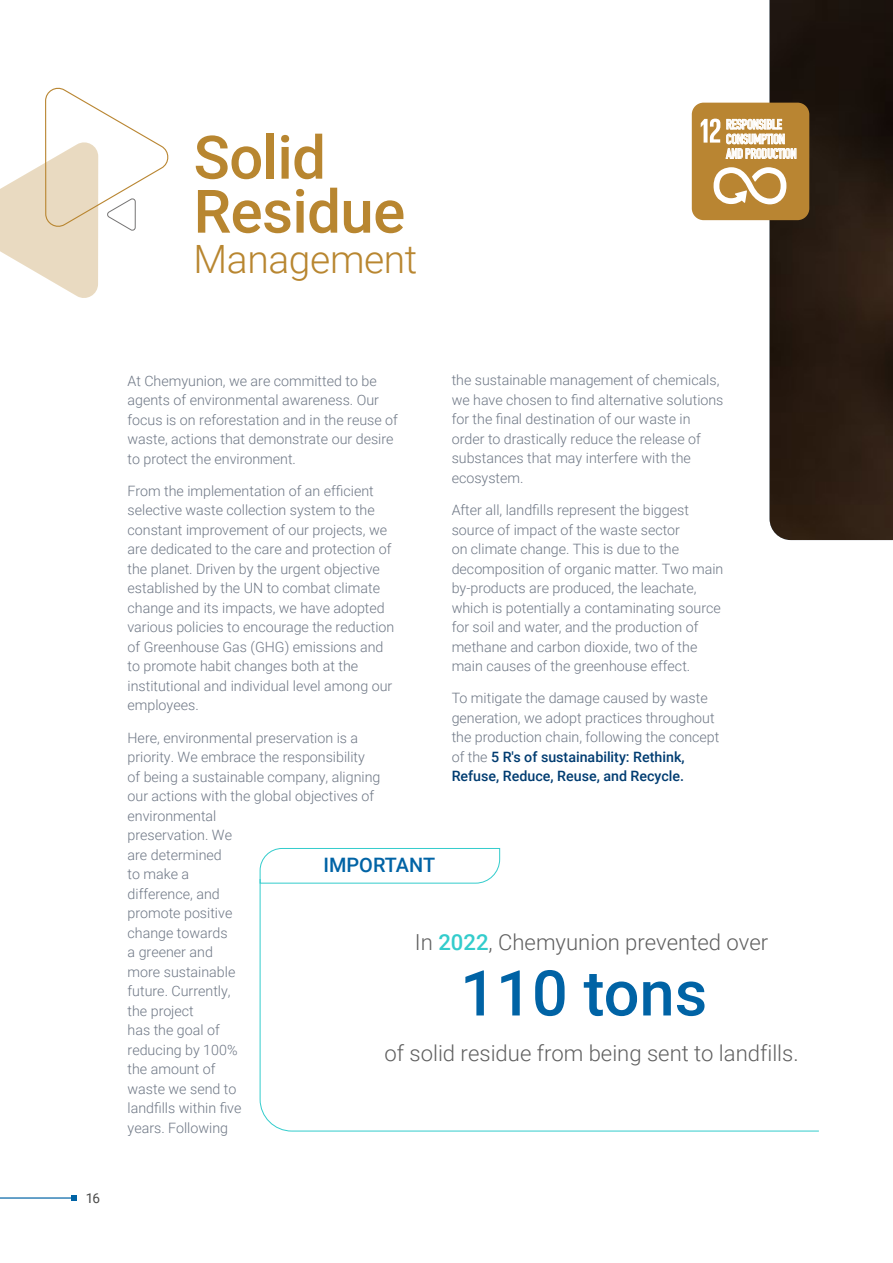
<style>
.page{position:relative;width:893px;height:1263px;background:#fff}
.page>*{position:absolute;margin:0;border:0;box-sizing:border-box;transform-origin:0 0}
.t1{font:500 63.15px "Roboto";color:#0063a5}
.t2{font:500 60px/54px "Roboto";letter-spacing:-.01em;color:#b88630}
.t3{font:300 39px "Roboto";letter-spacing:-.01em;color:#b88630}
.t4{font:300 22.05px "Roboto";color:#606060}
.t5{font:500 19.95px "Roboto";color:#0063a5}
.t6{font:300 14.25px/19.5px "Roboto";color:#6e7785}
.t7{font:700 13.8px/14.7px "DIN Condensed";letter-spacing:-.02em;color:#fff}
.t8{font:13.5px "Roboto";color:#4a4a49}
.s1{font-weight:500;color:#003c71}
.s2{font-weight:500;color:#3cc}
</style>
<div class="page">
<hr style="left:0;top:1197px;width:73px;height:1px;background:#0063a5">
<svg style="left:71px;top:1195px;width:6px;height:6px"></svg>
<img style="left:770px;top:0;width:123px;height:540px">
<svg style="left:0;top:87px;width:169px;height:211px"></svg>
<div style="left:692px;top:103px;width:117px;height:117px;background:#b98532;border-radius:12px"></div>
<svg style="left:701px;top:119px;width:19px;height:24px"></svg>
<svg style="left:714px;top:167px;width:72px;height:37px"></svg>
<svg style="left:726px;top:119px;width:70px;height:40px"></svg>
<svg style="left:259px;top:848px;width:241px;height:30px"></svg>
<svg style="left:259px;top:878px;width:560px;height:254px"></svg>
<h2 class="t2" style="left:194px;top:128px;width:213px">Solid<br>Residue</h2>
<h3 class="t3" style="left:194px;top:232px;width:225px">Management</h3>
<p class="t7" style="left:726px;top:117px;width:72px">RESPONSIBLE<br>CONSUMPTION<br>AND PRODUCTION</p>
<p class="t8" style="left:85px;top:1189px;width:17px">16</p>
<p class="t6" style="left:452px;top:370px;width:273px">the sustainable management of chemicals, we have chosen to find alternative solutions for the final destination of our waste in order to drastically reduce the release of substances that may interfere with the ecosystem.</p>
<p class="t6" style="left:452px;top:500px;width:273px">After all, landfills represent the biggest source of impact of the waste sector<br>on climate change. This is due to the decomposition of organic matter. Two main by-products are produced, the leachate, which is potentially a contaminating source for soil and water, and the production of methane and carbon dioxide, two of the main causes of the greenhouse effect.</p>
<p class="t6" style="left:452px;top:688px;width:269px">To mitigate the damage caused by waste generation, we adopt practices throughout the production chain, following the concept of the <span class="s1">5 R's of sustainability: Rethink, Refuse, Reduce, Reuse, and Recycle.</span></p>
<p class="t6" style="left:128px;top:370px;width:272px">At Chemyunion, we are committed to be agents of environmental awareness. Our focus is on reforestation and in the reuse of waste, actions that demonstrate our desire to protect the environment.</p>
<p class="t6" style="left:128px;top:480px;width:268px">From the implementation of an efficient selective waste collection system to the constant improvement of our projects, we are dedicated to the care and protection of the planet. Driven by the urgent objective established by the UN to combat climate change and its impacts, we have adopted various policies to encourage the reduction of Greenhouse Gas (GHG) emissions and to promote habit changes both at the institutional and individual level among our employees.</p>
<p class="t6" style="left:128px;top:727px;width:254px">Here, environmental preservation is a priority. We embrace the responsibility of being a sustainable company, aligning our actions with the global objectives of environmental<br>preservation. We<br>are determined<br>to make a<br>difference, and<br>promote positive<br>change towards<br>a greener and<br>more sustainable<br>future. Currently,<br>the project<br>has the goal of<br>reducing by 100%<br>the amount of<br>waste we send to<br>landfills within five<br>years. Following</p>
<h3 class="t5" style="left:324px;top:851px;width:113px">IMPORTANT</h3>
<h3 class="t4" style="left:415px;top:927px;width:355px">In <span class="s2">2022</span>, Chemyunion prevented over</h3>
<h1 class="t1" style="left:460px;top:949px;width:248px">110 tons</h1>
<h3 class="t4" style="left:384px;top:1038px;width:416px">of solid residue from being sent to landfills.</h3>
</div>
